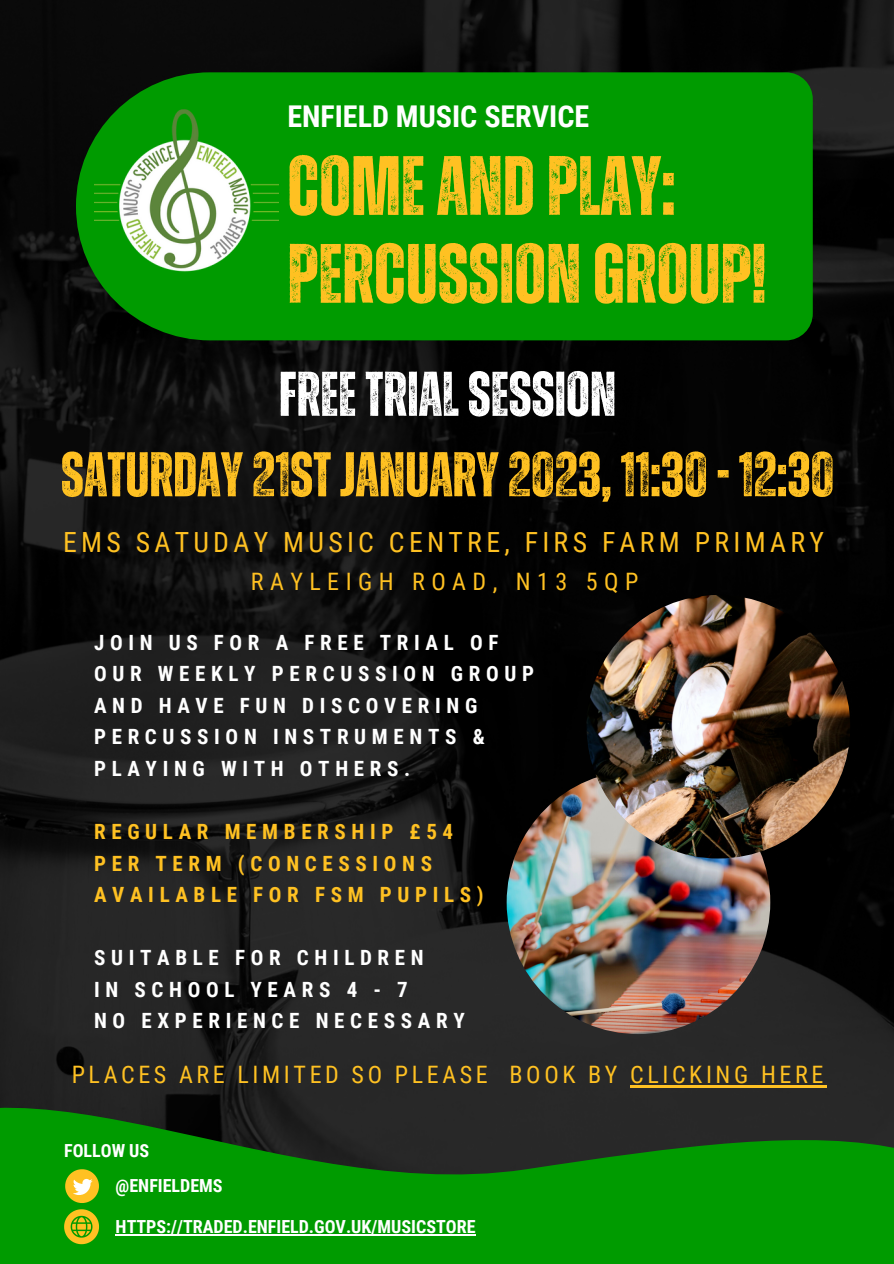
<style>
.page{position:relative;width:894px;height:1264px;background:#fff}
.page>*{position:absolute;margin:0;border:0;box-sizing:border-box;transform-origin:0 0}
.t1{font:700 84px/87.8px "Zuume Rough";color:#ffc122}
.t2{font:700 63px "Zuume Rough";color:#ffc122}
.t3{font:700 63px "Zuume Rough";color:#fff}
.t4{font:700 30px "Roboto Condensed";color:#fff}
.t5{font:27.75px "Roboto Condensed";letter-spacing:.155em;color:#ffc122}
.t6{font:24px "Roboto Condensed";letter-spacing:.15em;color:#ffc122}
.t7{font:24px "Roboto Condensed";letter-spacing:.27em;color:#ffc122}
.t8{font:700 21px/31.5px "Roboto Condensed";letter-spacing:.27em;color:#fff}
.t9{font:700 21px/31.5px "Roboto Condensed";letter-spacing:.27em;color:#ffc122}
.t10{font:700 18px "Roboto Condensed";color:#fff}
</style>
<div class="page">
<img style="left:0;top:0;width:893px;height:631px">
<svg style="left:0;top:631px;width:893px;height:632px;background:#163716"></svg>
<div style="left:76px;top:72px;width:736px;height:268px;background:#009b00"></div>
<svg style="left:65px;top:1169px;width:34px;height:33px"></svg>
<svg style="left:64px;top:1209px;width:35px;height:35px"></svg>
<img style="left:506px;top:770px;width:264px;height:264px;border-radius:50%">
<img style="left:586px;top:595px;width:264px;height:263px;border-radius:50%">
<hr style="left:116px;top:1234px;width:359px;height:1px;background:#fff">
<hr style="left:630px;top:1085px;width:196px;height:2px;background:#ffc122">
<img style="left:94px;top:84px;width:185px;height:218px">
<h3 class="t4" style="left:287px;top:99px;width:303px">ENFIELD MUSIC SERVICE</h3>
<h1 class="t1" style="left:287px;top:146px;width:480px">COMEANDPLAY:<br>PERCUSSION GROUP!</h1>
<h2 class="t3" style="left:279px;top:365px;width:339px">FREETRIALSESSION</h2>
<h2 class="t2" style="left:61px;top:446px;width:774px">SATURDAY21STJANUARY2023, 11:30 - 12:30</h2>
<h3 class="t5" style="left:63px;top:526px;width:762px">EMS SATUDAY MUSIC CENTRE, FIRS FARM PRIMARY</h3>
<p class="t7" style="left:251px;top:567px;width:389px">RAYLEIGH ROAD, N13 5QP</p>
<p class="t8" style="left:94px;top:627px;width:441px">JOIN US FOR A FREE TRIAL OF<br>OUR WEEKLY PERCUSSION GROUP<br>AND HAVE FUN DISCOVERING<br>PERCUSSION INSTRUMENTS &amp;<br>PLAYING WITH OTHERS.</p>
<p class="t9" style="left:94px;top:816px;width:391px">REGULAR MEMBERSHIP £54<br>PER TERM (CONCESSIONS<br>AVAILABLE FOR FSM PUPILS)</p>
<p class="t8" style="left:94px;top:942px;width:372px">SUITABLE FOR CHILDREN<br>IN SCHOOL YEARS 4 - 7<br>NO EXPERIENCE NECESSARY</p>
<p class="t6" style="left:72px;top:1061px;width:753px">PLACES ARE LIMITED SO PLEASE BOOK BY CLICKING HERE</p>
<p class="t10" style="left:64px;top:1139px;width:87px">FOLLOW US</p>
<p class="t10" style="left:116px;top:1175px;width:108px">@ENFIELDEMS</p>
<p class="t10" style="left:116px;top:1216px;width:361px">HTTPS://TRADED.ENFIELD.GOV.UK/MUSICSTORE</p>
</div>
